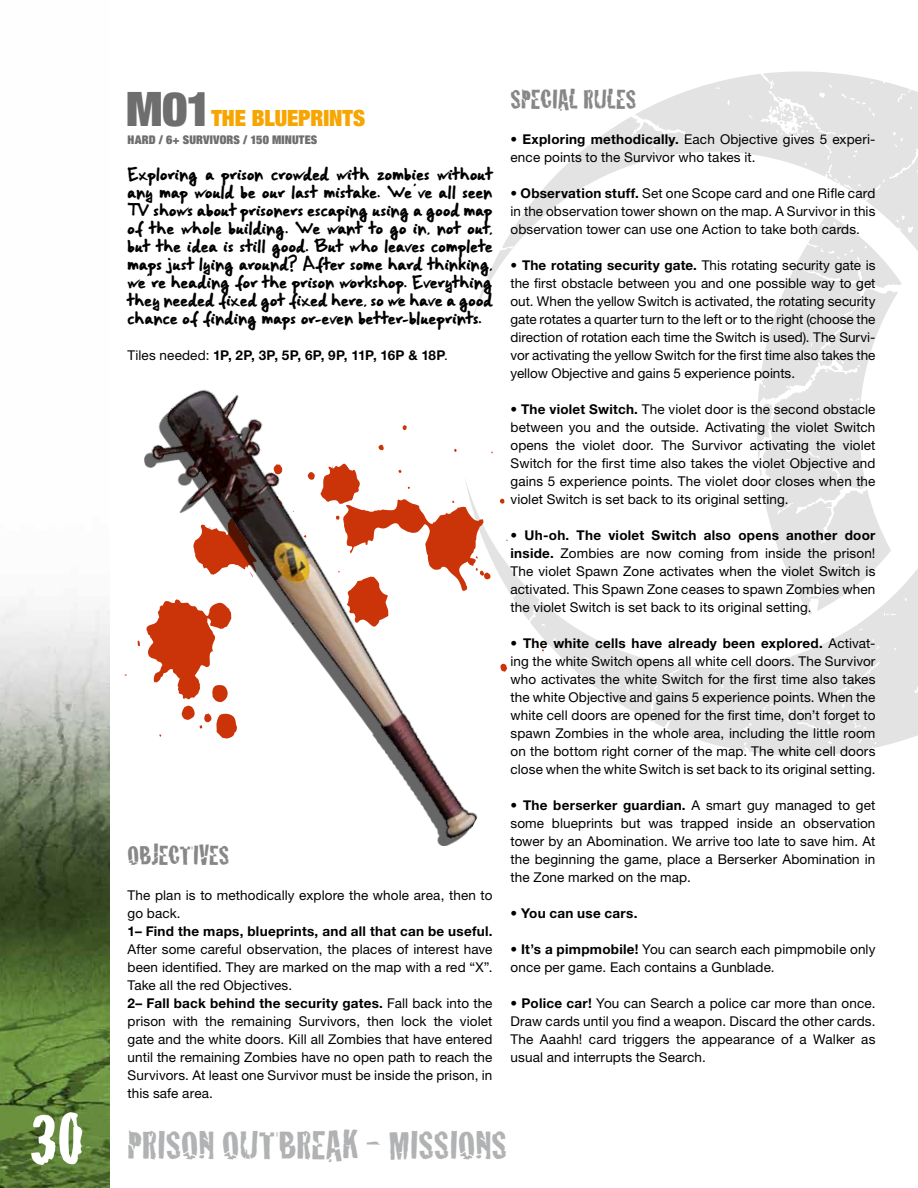
<style>
.page{position:relative;width:918px;height:1188px;background:#fff}
.page>*{position:absolute;margin:0;border:0;box-sizing:border-box;transform-origin:0 0}
.t1{font:42px "Cracked";letter-spacing:-.005em;color:#b1b2b3}
.T2{font:28.5px "Cracked";letter-spacing:-.01em;color:#868786}
.Titre_Mission{font:900 condensed 22.5px "Helvetica Neue LT Std";letter-spacing:-.005em;color:#f7a500}
.Corps_de_texte{font:13.5px/18px "Helvetica Neue LT Std";letter-spacing:.01em;color:#000;text-align:justify}
.Corps_de_texte-2{font:700 13.5px "Helvetica Neue LT Std";letter-spacing:.02em;color:#000}
.Intro_Scénarios{font:12.75px/18px "Gorri Sans";letter-spacing:.005em;color:#000;text-align:justify}
.Mission_level{font:900 condensed 12px "Helvetica Neue LT Std";letter-spacing:.01em;color:#6e6e6e}
.s1{font-size:47.7px;color:#6e6e6e}
.s2{font-weight:400}
.s3{font-weight:700}
.s4{font-size:75px;color:#fff}
</style>
<div class="page">
<svg style="left:757px;top:401px;width:104px;height:46px;background:#e4e4e4"></svg>
<svg style="left:757px;top:444px;width:6px;height:3px"></svg>
<svg style="left:486px;top:71px;width:432px;height:330px"></svg>
<svg style="left:779px;top:120px;width:17px;height:11px"></svg>
<svg style="left:473px;top:282px;width:15px;height:36px"></svg>
<svg style="left:544px;top:447px;width:374px;height:309px"></svg>
<img style="left:0;top:600px;width:110px;height:588px">
<svg style="left:125px;top:498px;width:419px;height:178px"></svg>
<img style="left:128px;top:371px;width:365px;height:474px">
<p class="Titre_Mission" style="left:126px;top:104px;width:241px"><span class="s1">M01</span> THE BLUEPRINTS</p>
<p class="Mission_level" style="left:128px;top:132px;width:191px">HARD / 6+ SURVIVORS / 150 MINUTES</p>
<p class="Intro_Scénarios" style="left:128px;top:166px;width:366px">Exploring a prison crowded with zombies without any map would be our last mistake. We’ve all seen TV shows about prisoners escaping using a good map of the whole building. We want to go in, not out, but the idea is still good. But who leaves complete maps just lying around? After some hard thinking, we’re heading for the prison workshop. Everything they needed fixed got fixed here, so we have a good chance of finding maps or-even better-blueprints.</p>
<p class="Corps_de_texte-2" style="left:128px;top:347px;width:319px"><span class="s2">Tiles needed:</span> 1P, 2P, 3P, 5P, 6P, 9P, 11P, 16P &amp; 18P<span class="s2">.</span></p>
<p class="T2" style="left:128px;top:832px;width:103px">OBJECTIVES</p>
<p class="Corps_de_texte" style="left:128px;top:886px;width:366px">The plan is to methodically explore the whole area, then to go back.</p>
<p class="Corps_de_texte" style="left:128px;top:922px;width:366px;text-align:left"><span class="s3">1– Find the maps, blueprints, and all that can be useful.<br></span>After some careful observation, the places of interest have been identified. They are marked on the map with a red “X”.<br>Take all the red Objectives.</p>
<p class="Corps_de_texte" style="left:128px;top:994px;width:366px"><span class="s3">2– Fall back behind the security gates.</span> Fall back into the prison with the remaining Survivors, then lock the violet gate and the white doors. Kill all Zombies that have entered until the remaining Zombies have no open path to reach the Survivors. At least one Survivor must be inside the prison, in this safe area.</p>
<p class="T2" style="left:511px;top:76px;width:127px">SPECIAL RULES</p>
<p class="Corps_de_texte" style="left:511px;top:130px;width:366px"><span class="s3">• Exploring methodically.</span> Each Objective gives 5 experi&shy;ence points to the Survivor who takes it.</p>
<p class="Corps_de_texte" style="left:511px;top:184px;width:366px"><span class="s3">• Observation stuff.</span> Set one Scope card and one Rifle card in the observation tower shown on the map. A Survivor in this observation tower can use one Action to take both cards.</p>
<p class="Corps_de_texte" style="left:511px;top:256px;width:367px"><span class="s3">• The rotating security gate.</span> This rotating security gate is the first obstacle between you and one possible way to get out. When the yellow Switch is activated, the rotating security gate rotates a quarter turn to the left or to the right (choose the direction of rotation each time the Switch is used). The Survi&shy;vor activating the yellow Switch for the first time also takes the yellow Objective and gains 5 experience points.</p>
<p class="Corps_de_texte" style="left:511px;top:400px;width:366px"><span class="s3">• The violet Switch.</span> The violet door is the second obstacle between you and the outside. Activating the violet Switch opens the violet door. The Survivor activating the violet Switch for the first time also takes the violet Objective and gains 5 experience points. The violet door closes when the violet Switch is set back to its original setting.</p>
<p class="Corps_de_texte" style="left:511px;top:526px;width:366px">• <span class="s3">Uh-oh. The violet Switch also opens another door inside.</span> Zombies are now coming from inside the prison!<br>The violet Spawn Zone activates when the violet Switch is activated. This Spawn Zone ceases to spawn Zombies when the violet Switch is set back to its original setting.</p>
<p class="Corps_de_texte" style="left:511px;top:634px;width:367px"><span class="s3">• The white cells have already been explored.</span> Activat&shy;ing the white Switch opens all white cell doors. The Survivor who activates the white Switch for the first time also takes the white Objective and gains 5 experience points. When the white cell doors are opened for the first time, don’t forget to spawn Zombies in the whole area, including the little room on the bottom right corner of the map. The white cell doors close when the white Switch is set back to its original setting.</p>
<p class="Corps_de_texte" style="left:511px;top:796px;width:366px"><span class="s3">• The berserker guardian.</span> A smart guy managed to get some blueprints but was trapped inside an observation tower by an Abomination. We arrive too late to save him. At the beginning the game, place a Berserker Abomination in the Zone marked on the map.</p>
<p class="Corps_de_texte-2" style="left:511px;top:905px;width:128px">• You can use cars.</p>
<p class="Corps_de_texte" style="left:511px;top:940px;width:366px">• <span class="s3">It’s a pimpmobile!</span> You can search each pimpmobile only once per game. Each contains a Gunblade.</p>
<p class="Corps_de_texte" style="left:511px;top:994px;width:366px;text-align:left">• <span class="s3">Police car!</span> You can Search a police car more than once.<br>Draw cards until you find a weapon. Discard the other cards.<br>The Aaahh! card triggers the appearance of a Walker as usual and interrupts the Search.</p>
<p class="t1" style="left:29px;top:1112px;width:479px"><span class="s4">30</span> PRISON OUTBREAK - MISSIONS</p>
</div>
